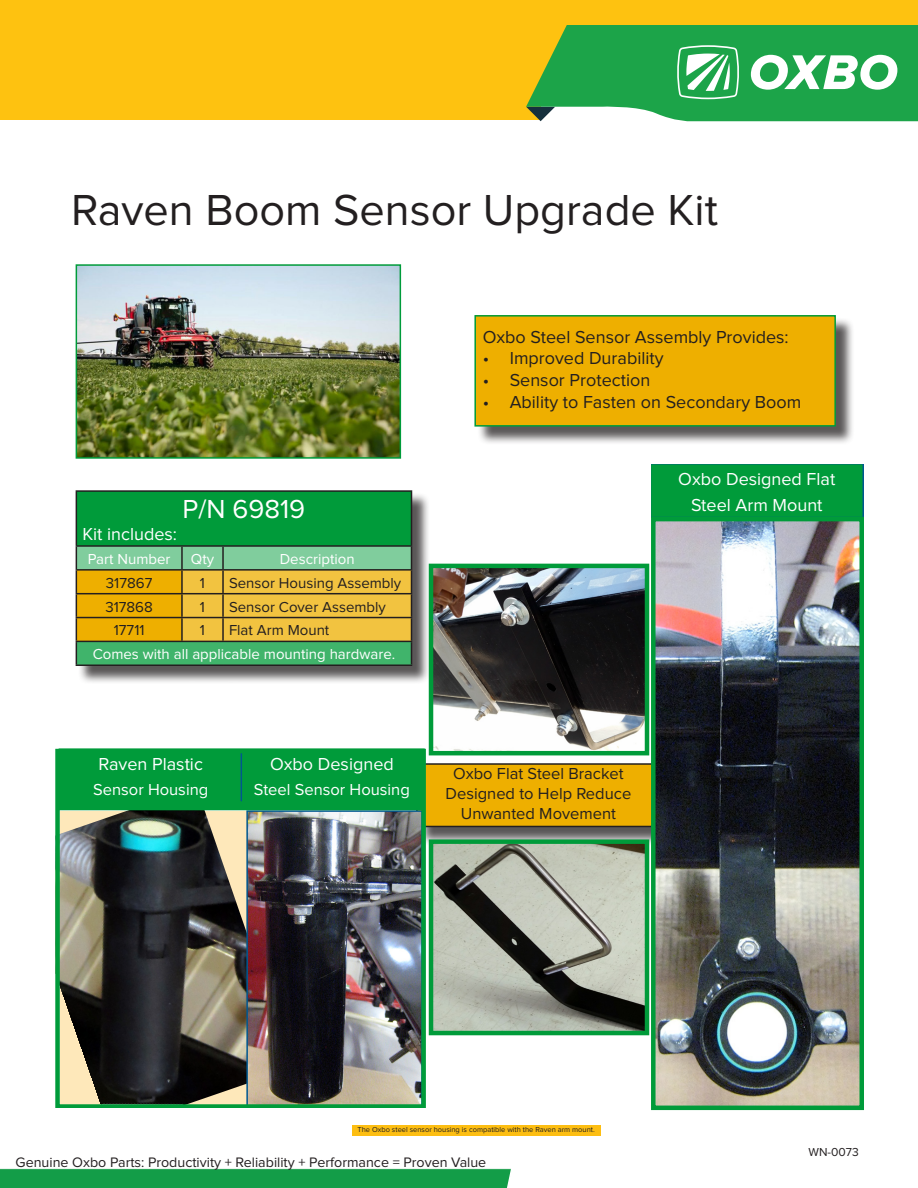
<style>
.page{position:relative;width:918px;height:1188px;background:#fff}
.page>*{position:absolute;margin:0;border:0;box-sizing:border-box;transform-origin:0 0}
.t1{font:45px "Proxima Nova";color:#231f20}
.t2{font:27px "Proxima Nova";color:#fff}
.t3{font:18px "Proxima Nova";color:#231f20}
.t4{font:18px "Proxima Nova";color:#fff}
.t5{font:16.5px/19.8px "Proxima Nova";color:#231f20;text-align:center}
.t6{font:16.5px "Proxima Nova";color:#fff}
.t7{font:15px "Proxima Nova";color:#231f20}
.t8{font:15px "Proxima Nova";color:#fff}
.t9{font:14.25px "Proxima Nova";color:#231f20}
.t10{font:12px "Proxima Nova";color:#231f20}
.t11{font:7.5px "Proxima Nova";color:#231f20}
</style>
<div class="page">
<div style="left:492px;top:0;width:426px;height:99px;background:#fec210"></div>
<div style="left:0;top:0;width:541px;height:120px;background:#fec210"></div>
<svg style="left:526px;top:26px;width:392px;height:95px;background:#48b261"></svg>
<img style="left:0;top:974px;width:481px;height:214px">
<svg style="left:481px;top:855px;width:383px;height:333px"></svg>
<div style="left:418px;top:766px;width:261px;height:80px;background:#231f20;opacity:.75"></div>
<div style="left:417px;top:764px;width:243px;height:62px;background:#eeaf00"></div>
<div style="left:416px;top:763px;width:245px;height:64px;border:2px solid #231f20"></div>
<div style="left:78px;top:493px;width:353px;height:192px;background:#231f20;opacity:.75"></div>
<div style="left:76px;top:491px;width:336px;height:55px;background:#009b3a"></div>
<hr style="left:76px;top:490px;width:106px;height:2px;background:#231f20">
<hr style="left:76px;top:492px;width:1px;height:53px;background:#231f20">
<hr style="left:182px;top:490px;width:41px;height:2px;background:#231f20">
<hr style="left:223px;top:490px;width:189px;height:2px;background:#231f20">
<hr style="left:411px;top:492px;width:1px;height:53px;background:#231f20">
<hr style="left:76px;top:545px;width:106px;height:2px;background:#231f20">
<hr style="left:182px;top:545px;width:41px;height:2px;background:#231f20">
<hr style="left:223px;top:545px;width:189px;height:2px;background:#231f20">
<svg style="left:76px;top:546px;width:336px;height:118px;background:#abb24b"></svg>
<hr style="left:76px;top:664px;width:106px;height:2px;background:#231f20">
<hr style="left:182px;top:664px;width:41px;height:2px;background:#231f20">
<hr style="left:223px;top:664px;width:189px;height:2px;background:#231f20">
<div style="left:477px;top:317px;width:378px;height:128px;background:#231f20;opacity:.75"></div>
<div style="left:475px;top:316px;width:360px;height:110px;background:#eeaf00"></div>
<div style="left:474px;top:315px;width:362px;height:112px;border:2px solid #009b3a"></div>
<img style="left:79px;top:267px;width:319px;height:189px">
<div style="left:76px;top:264px;width:325px;height:195px;border:2px solid #009b3a"></div>
<div style="left:651px;top:464px;width:211px;height:53px;background:#009b3a"></div>
<div style="left:55px;top:1108px;width:377px;height:31px;background:#fff"></div>
<img style="left:656px;top:522px;width:203px;height:583px">
<div style="left:651px;top:517px;width:213px;height:593px;border:4px solid #009b3a"></div>
<div style="left:352px;top:1125px;width:248px;height:11px;background:#fdbe12"></div>
<img style="left:434px;top:569px;width:210px;height:181px">
<div style="left:429px;top:564px;width:220px;height:191px;border:4px solid #009b3a"></div>
<img style="left:434px;top:844px;width:210px;height:186px">
<div style="left:429px;top:839px;width:220px;height:196px;border:4px solid #009b3a"></div>
<img style="left:8px;top:748px;width:415px;height:352px">
<p class="t1" style="left:71px;top:189px;width:648px">Raven Boom Sensor Upgrade Kit</p>
<p class="t2" style="left:183px;top:497px;width:124px">P/N 69819</p>
<p class="t4" style="left:82px;top:526px;width:96px">Kit includes:</p>
<p class="t8" style="left:88px;top:552px;width:84px">Part Number</p>
<p class="t8" style="left:191px;top:552px;width:25px">Qty</p>
<p class="t8" style="left:280px;top:552px;width:76px">Description</p>
<p class="t7" style="left:106px;top:576px;width:48px">317867</p>
<p class="t7" style="left:200px;top:576px;width:7px">1</p>
<p class="t7" style="left:229px;top:576px;width:174px">Sensor Housing Assembly</p>
<p class="t7" style="left:105px;top:600px;width:49px">317868</p>
<p class="t7" style="left:200px;top:600px;width:7px">1</p>
<p class="t7" style="left:229px;top:600px;width:158px">Sensor Cover Assembly</p>
<p class="t7" style="left:114px;top:624px;width:32px">17711</p>
<p class="t7" style="left:200px;top:624px;width:7px">1</p>
<p class="t7" style="left:229px;top:624px;width:102px">Flat Arm Mount</p>
<p class="t8" style="left:93px;top:647px;width:304px">Comes with all applicable mounting hardware.</p>
<p class="t3" style="left:483px;top:329px;width:307px">Oxbo Steel Sensor Assembly Provides:</p>
<p class="t3" style="left:483px;top:350px;width:182px">• Improved Durability</p>
<p class="t3" style="left:483px;top:372px;width:169px">• Sensor Protection</p>
<p class="t3" style="left:483px;top:393px;width:320px">• Ability to Fasten on Secondary Boom</p>
<p class="t4" style="left:678px;top:470px;width:159px">Oxbo Designed Flat</p>
<p class="t4" style="left:691px;top:497px;width:133px">Steel Arm Mount</p>
<p class="t4" style="left:99px;top:756px;width:106px">Raven Plastic</p>
<p class="t4" style="left:270px;top:756px;width:125px">Oxbo Designed</p>
<p class="t6" style="left:93px;top:782px;width:117px">Sensor Housing</p>
<p class="t6" style="left:254px;top:782px;width:157px">Steel Sensor Housing</p>
<p class="t5" style="left:446px;top:765px;width:187px">Oxbo Flat Steel Bracket<br>Designed to Help Reduce<br>Unwanted Movement</p>
<p class="t11" style="left:357px;top:1126px;width:239px">The Oxbo steel sensor housing is compatible with the Raven arm mount.</p>
<p class="t9" style="left:16px;top:1156px;width:472px">Genuine Oxbo Parts: Productivity + Reliability + Performance = Proven Value</p>
<p class="t10" style="left:809px;top:1146px;width:52px">WN-0073</p>
</div>
